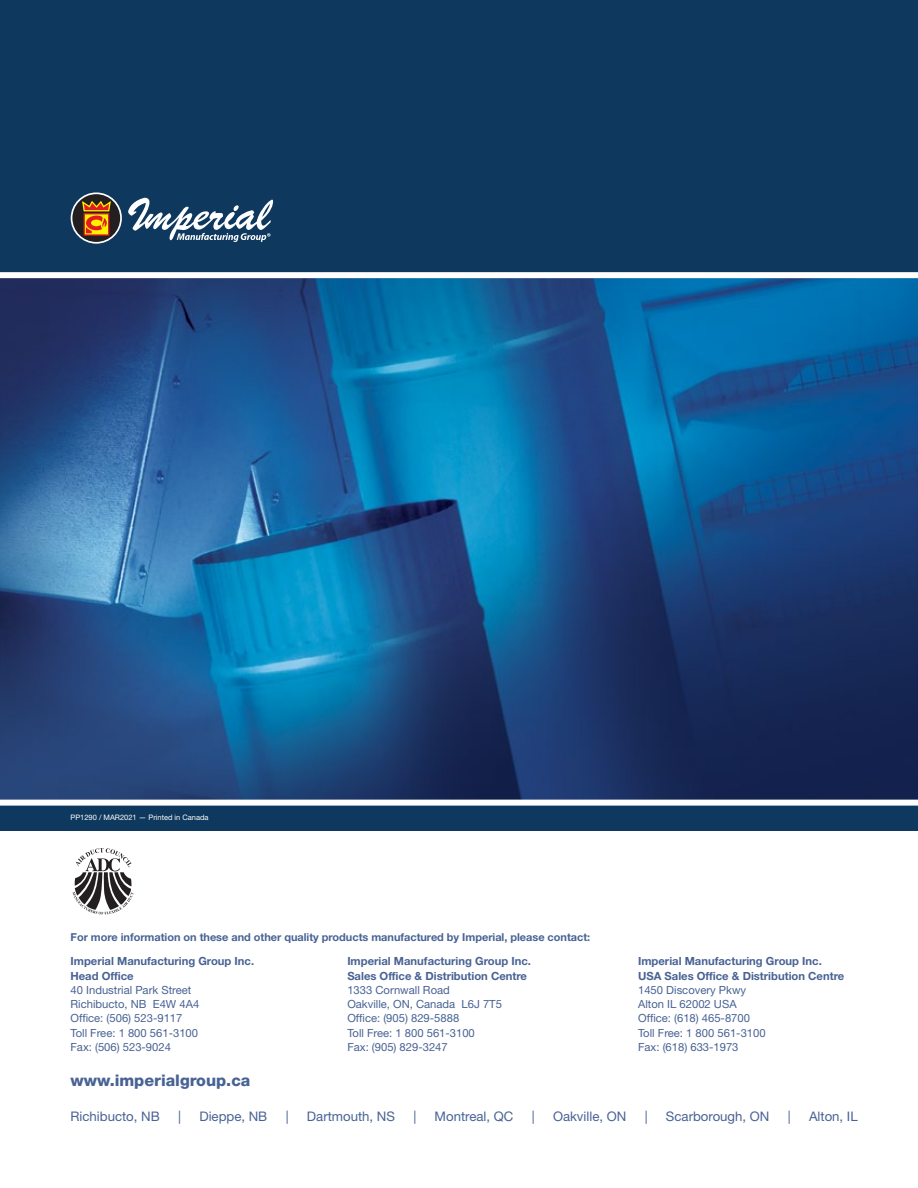
<style>
.page{position:relative;width:918px;height:1188px;background:#fff}
.page>*{position:absolute;margin:0;border:0;box-sizing:border-box;transform-origin:0 0}
.t1{font:800 16.05px "Helvetica Neue LT Pro";color:#486294}
.t2{font:13.2px "Helvetica Neue LT Pro";color:#486294}
.t3{font:11.25px/14.2px "Helvetica Neue LT Pro";color:#486294}
.t4{font:700 11.25px/14.2px "Helvetica Neue LT Pro";color:#486294}
.t5{font:700 10.95px "Helvetica Neue LT Pro";color:#486294}
.t6{font:7.5px "Helvetica Neue LT Pro";color:#fff}
</style>
<div class="page">
<div style="left:0;top:0;width:918px;height:830px;background:#0e385e"></div>
<img style="left:0;top:278px;width:918px;height:522px">
<div style="left:0;top:272px;width:918px;height:6px;background:#fff"></div>
<div style="left:0;top:800px;width:918px;height:6px;background:#fff"></div>
<svg style="left:72px;top:848px;width:62px;height:66px"></svg>
<svg style="left:71px;top:192px;width:51px;height:52px"></svg>
<svg style="left:128px;top:198px;width:145px;height:44px"></svg>
<p class="t6" style="left:71px;top:813px;width:140px">PP1290 / MAR2021 — Printed in Canada</p>
<p class="t5" style="left:71px;top:931px;width:521px">For more information on these and other quality products manufactured by Imperial, please contact:</p>
<p class="t4" style="left:71px;top:954px;width:185px">Imperial Manufacturing Group Inc.<br>Head Office</p>
<p class="t3" style="left:71px;top:983px;width:130px">40 Industrial Park Street<br>Richibucto, NB E4W 4A4<br>Office: (506) 523-9117<br>Toll Free: 1 800 561-3100<br>Fax: (506) 523-9024</p>
<p class="t4" style="left:347px;top:954px;width:185px">Imperial Manufacturing Group Inc.<br>Sales Office &amp; Distribution Centre</p>
<p class="t3" style="left:347px;top:983px;width:156px">1333 Cornwall Road<br>Oakville, ON, Canada L6J 7T5<br>Office: (905) 829-5888<br>Toll Free: 1 800 561-3100<br>Fax: (905) 829-3247</p>
<h1 class="t1" style="left:71px;top:1071px;width:181px">www.imperialgroup.ca</h1>
<p class="t4" style="left:638px;top:954px;width:208px">Imperial Manufacturing Group Inc.<br>USA Sales Office &amp; Distribution Centre</p>
<p class="t3" style="left:638px;top:983px;width:129px">1450 Discovery Pkwy<br>Alton IL 62002 USA<br>Office: (618) 465-8700<br>Toll Free: 1 800 561-3100<br>Fax: (618) 633-1973</p>
<p class="t2" style="left:71px;top:1108px;width:91px">Richibucto, NB</p>
<p class="t2" style="left:178px;top:1108px;width:4px">|</p>
<p class="t2" style="left:199px;top:1108px;width:69px">Dieppe, NB</p>
<p class="t2" style="left:286px;top:1108px;width:4px">|</p>
<p class="t2" style="left:307px;top:1108px;width:90px">Dartmouth, NS</p>
<p class="t2" style="left:413px;top:1108px;width:4px">|</p>
<p class="t2" style="left:435px;top:1108px;width:80px">Montreal, QC</p>
<p class="t2" style="left:532px;top:1108px;width:4px">|</p>
<p class="t2" style="left:553px;top:1108px;width:75px">Oakville, ON</p>
<p class="t2" style="left:645px;top:1108px;width:4px">|</p>
<p class="t2" style="left:666px;top:1108px;width:105px">Scarborough, ON</p>
<p class="t2" style="left:788px;top:1108px;width:4px">|</p>
<p class="t2" style="left:809px;top:1108px;width:50px">Alton, IL</p>
</div>
